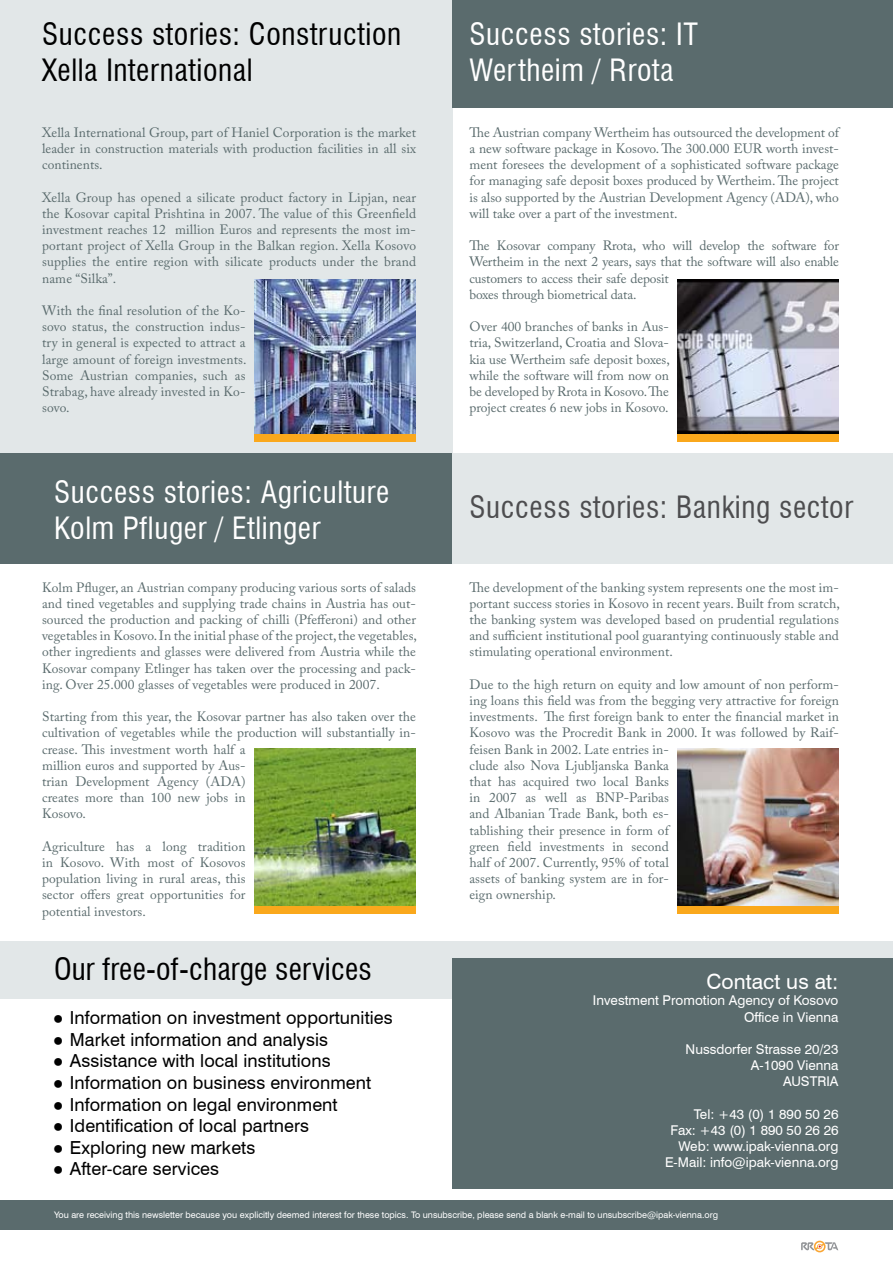
<style>
.page{position:relative;width:893px;height:1263px;background:#fff}
.page>*{position:absolute;margin:0;border:0;box-sizing:border-box;transform-origin:0 0}
.t1{font:condensed 30px/36px "Swiss 721 BT";letter-spacing:.02em;color:#fff}
.t2{font:condensed 30px/36px "Swiss 721 BT";letter-spacing:.02em;color:#000}
.t3{font:condensed 30px "Swiss 721 BT";letter-spacing:.02em;color:#4d4d4f}
.t4{font:21px "Swiss 721 BT";letter-spacing:.005em;color:#fff}
.t5{font:18px "Swiss 721 BT";letter-spacing:.005em;color:#000}
.t6{font:13.5px/16.2px "Adobe Caslon Pro";letter-spacing:.005em;color:#5a6b6d;text-align:justify}
.t7{font:13.5px/16.2px "Swiss 721 BT";color:#fff;text-align:right}
.t8{font:9px "Swiss 721 BT";color:#fff}
.s1{font-family:"Arial"}
</style>
<div class="page">
<div style="left:0;top:1200px;width:893px;height:30px;background:#5a6b6d"></div>
<div style="left:0;top:0;width:452px;height:504px;background:#e2e7e8"></div>
<div style="left:0;top:453px;width:452px;height:111px;background:#5a6b6d"></div>
<div style="left:452px;top:453px;width:441px;height:111px;background:#e2e7e8"></div>
<div style="left:452px;top:0;width:441px;height:108px;background:#5a6b6d"></div>
<div style="left:0;top:941px;width:893px;height:58px;background:#e2e7e8"></div>
<div style="left:452px;top:958px;width:441px;height:230px;background:#5a6b6d"></div>
<img style="left:677px;top:280px;width:162px;height:154px">
<img style="left:677px;top:748px;width:162px;height:158px">
<img style="left:254px;top:280px;width:162px;height:154px">
<img style="left:254px;top:748px;width:162px;height:158px">
<div style="left:254px;top:906px;width:162px;height:8px;background:#faa81c"></div>
<div style="left:677px;top:906px;width:162px;height:8px;background:#faa81c"></div>
<div style="left:677px;top:434px;width:162px;height:8px;background:#faa81c"></div>
<div style="left:254px;top:434px;width:162px;height:8px;background:#faa81c"></div>
<svg style="left:801px;top:1241px;width:37px;height:11px"></svg>
<h1 class="t2" style="left:42px;top:17px;width:361px">Success stories: Construction<br>Xella International</h1>
<p class="t6" style="left:42px;top:124px;width:375px">Xella International Group, part of Haniel Corporation is the market leader in construction materials with production facilities in all six continents.</p>
<p class="t6" style="left:42px;top:189px;width:375px">Xella Group has opened a silicate product factory in Lipjan, near the Kosovar capital Prishtina in 2007. The value of this Greenfield investment reaches 12 million Euros and represents the most im&shy;portant project of Xella Group in the Balkan region. Xella Kosovo supplies the entire region with silicate products under the brand name “Silka”.</p>
<p class="t6" style="left:42px;top:302px;width:206px">With the final resolution of the Ko&shy;sovo status, the construction indus&shy;try in general is expected to attract a large amount of foreign investments.<br>Some Austrian companies, such as Strabag, have already invested in Ko&shy;sovo.</p>
<h1 class="t1" style="left:54px;top:474px;width:337px">Success stories: Agriculture<br>Kolm Pfluger / Etlinger</h1>
<p class="t6" style="left:42px;top:579px;width:376px">Kolm Pfluger, an Austrian company producing various sorts of salads and tined vegetables and supplying trade chains in Austria has out&shy;sourced the production and packing of chilli (Pfefferoni) and other vegetables in Kosovo. In the initial phase of the project, the vegetables, other ingredients and glasses were delivered from Austria while the Kosovar company Etlinger has taken over the processing and pack&shy;ing. Over 25.000 glasses of vegetables were produced in 2007.</p>
<p class="t6" style="left:42px;top:708px;width:375px;text-align:left">Starting from this year, the Kosovar partner has also taken over the cultivation of vegetables while the production will substantially in&shy;crease. This investment worth half a<br>million euros and supported by Aus-<br>trian Development Agency (ADA)<br>creates more than 100 new jobs in<br>Kosovo.</p>
<p class="t6" style="left:42px;top:838px;width:205px">Agriculture has a long tradition in Kosovo. With most of Kosovos population living in rural areas, this sector offers great opportunities for potential investors.</p>
<h1 class="t2" style="left:54px;top:951px;width:319px">Our free-of-charge services</h1>
<h3 class="t5" style="left:53px;top:1007px;width:341px"><span class="s1">●</span> Information on investment opportunities</h3>
<h3 class="t5" style="left:53px;top:1028px;width:277px"><span class="s1">●</span> Market information and analysis</h3>
<h3 class="t5" style="left:53px;top:1050px;width:279px"><span class="s1">●</span> Assistance with local institutions</h3>
<h3 class="t5" style="left:53px;top:1072px;width:320px"><span class="s1">●</span> Information on business environment</h3>
<h3 class="t5" style="left:53px;top:1093px;width:286px"><span class="s1">●</span> Information on legal environment</h3>
<h3 class="t5" style="left:53px;top:1115px;width:258px"><span class="s1">●</span> Identification of local partners</h3>
<h3 class="t5" style="left:53px;top:1136px;width:204px"><span class="s1">●</span> Exploring new markets</h3>
<h3 class="t5" style="left:53px;top:1158px;width:168px"><span class="s1">●</span> After-care services</h3>
<h1 class="t1" style="left:469px;top:16px;width:230px">Success stories: IT<br>Wertheim / Rrota</h1>
<p class="t6" style="left:469px;top:124px;width:371px">The Austrian company Wertheim has outsourced the development of a new software package in Kosovo. The 300.000 EUR worth invest&shy;ment foresees the development of a sophisticated software package for managing safe deposit boxes produced by Wertheim. The project is also supported by the Austrian Development Agency (ADA), who will take over a part of the investment.</p>
<p class="t6" style="left:469px;top:237px;width:371px;text-align:left">The Kosovar company Rrota, who will develop the software for Wertheim in the next 2 years, says that the software will also enable customers to access their safe deposit<br>boxes through biometrical data.</p>
<p class="t6" style="left:469px;top:318px;width:202px">Over 400 branches of banks in Aus&shy;tria, Switzerland, Croatia and Slova&shy;kia use Wertheim safe deposit boxes, while the software will from now on be developed by Rrota in Kosovo. The project creates 6 new jobs in Kosovo.</p>
<h1 class="t3" style="left:469px;top:489px;width:385px">Success stories: Banking sector</h1>
<p class="t6" style="left:469px;top:579px;width:372px">The development of the banking system represents one the most im&shy;portant success stories in Kosovo in recent years. Built from scratch, the banking system was developed based on prudential regulations and sufficient institutional pool guarantying continuously stable and stimulating operational environment.</p>
<p class="t6" style="left:469px;top:676px;width:371px;text-align:left">Due to the high return on equity and low amount of non perform&shy;ing loans this field was from the begging very attractive for foreign investments. The first foreign bank to enter the financial market in Kosovo was the Procredit Bank in 2000. It was followed by Raif&shy;feisen Bank in 2002. Late entries in-<br>clude also Nova Ljubljanska Banka<br>that has acquired two local Banks<br>in 2007 as well as BNP-Paribas<br>and Albanian Trade Bank, both es-<br>tablishing their presence in form of<br>green field investments in second<br>half of 2007. Currently, 95% of total<br>assets of banking system are in for-<br>eign ownership.</p>
<h2 class="t4" style="left:706px;top:969px;width:134px">Contact us at:</h2>
<p class="t7" style="left:593px;top:992px;width:247px">Investment Promotion Agency of Kosovo<br>Office in Vienna</p>
<p class="t7" style="left:686px;top:1041px;width:154px">Nussdorfer Strasse 20/23<br>A-1090 Vienna<br>AUSTRIA</p>
<p class="t7" style="left:665px;top:1106px;width:175px">Tel: +43 (0) 1 890 50 26<br>Fax: +43 (0) 1 890 50 26 26<br>Web: www.ipak-vienna.org<br>E-Mail: info@ipak-vienna.org</p>
<p class="t8" style="left:54px;top:1209px;width:665px">You are receiving this newsletter because you explicitly deemed interest for these topics. To unsubscribe, please send a blank e-mail to unsubscribe@ipak-vienna.org</p>
</div>
